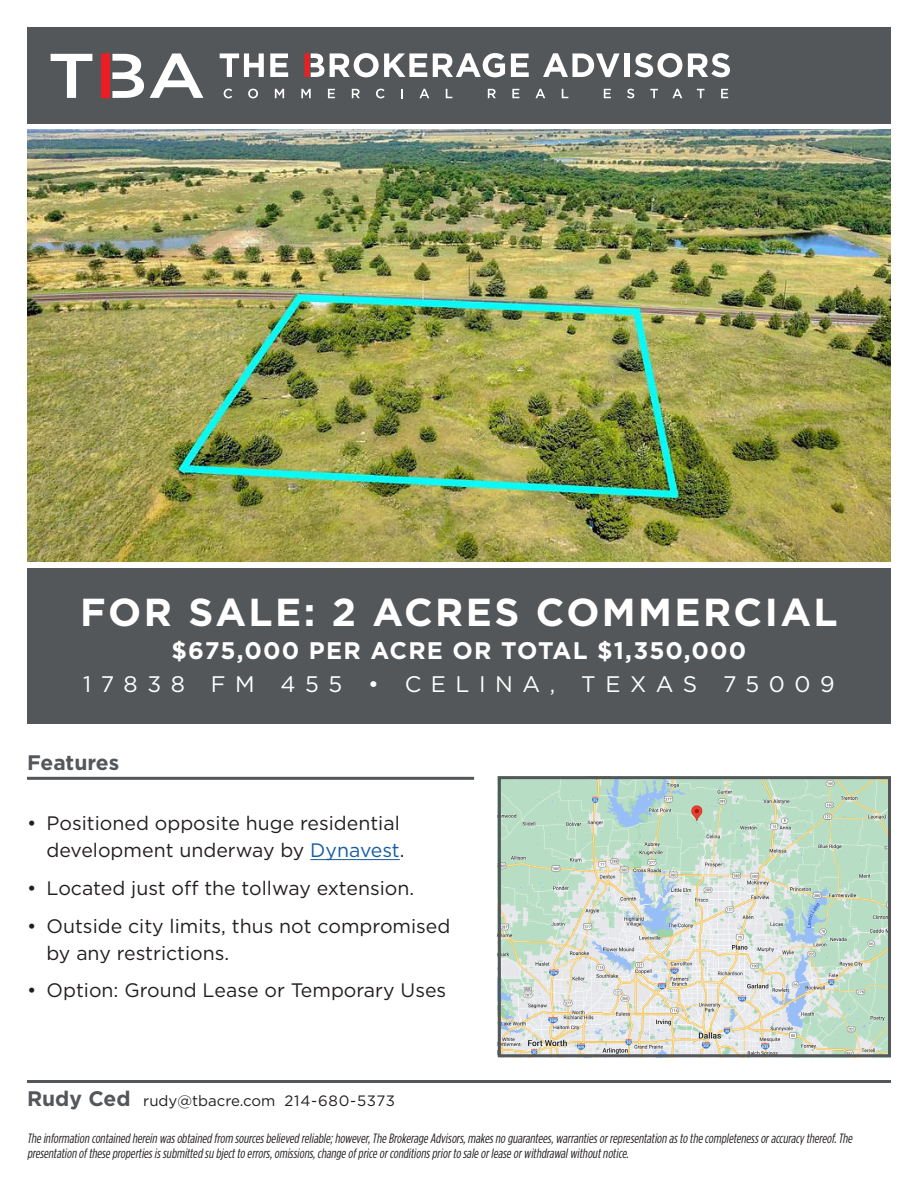
<style>
.page{position:relative;width:918px;height:1188px;background:#fff}
.page>*{position:absolute;margin:0;border:0;box-sizing:border-box;transform-origin:0 0}
.t1{font:700 39px "Gotham";letter-spacing:.06em;color:#fff}
.t2{font:700 24px "Gotham";letter-spacing:.05em;color:#fff}
.t3{font:22.5px "Gotham";letter-spacing:.425em;color:#fff}
.t4{font:700 21px "Gotham";color:#54575a}
.t5{font:19.5px/27px "Gotham";color:#231f20;text-align:right}
.t6{font:15px "Gotham";color:#231f20}
.t7{font:italic 13.5px/15px "Gotham Condensed";color:#231f20}
.s1{color:#175d9e}
.s2{font-weight:700;font-size:21px;color:#54575a}
</style>
<div class="page">
<img style="left:502px;top:780px;width:385px;height:273px">
<div style="left:498px;top:776px;width:393px;height:281px;border:3px solid #54575a"></div>
<hr style="left:27px;top:1080px;width:864px;height:3px;background:#54575a">
<hr style="left:310px;top:859px;width:90px;height:1px;background:#175d9e">
<hr style="left:27px;top:777px;width:447px;height:3px;background:#54575a">
<div style="left:27px;top:27px;width:864px;height:96px;background:#54575a"></div>
<img style="left:27px;top:130px;width:864px;height:432px">
<div style="left:27px;top:568px;width:864px;height:156px;background:#54575a"></div>
<svg style="left:220px;top:53px;width:44px;height:24px"></svg>
<svg style="left:270px;top:53px;width:18px;height:24px"></svg>
<svg style="left:330px;top:53px;width:97px;height:24px"></svg>
<svg style="left:433px;top:53px;width:72px;height:24px"></svg>
<svg style="left:511px;top:53px;width:18px;height:24px"></svg>
<svg style="left:543px;top:53px;width:77px;height:24px"></svg>
<div style="left:624px;top:53px;width:5px;height:24px;background:#fff"></div>
<svg style="left:635px;top:53px;width:47px;height:24px"></svg>
<svg style="left:688px;top:53px;width:42px;height:24px"></svg>
<svg style="left:224px;top:89px;width:8px;height:9px"></svg>
<svg style="left:248px;top:89px;width:10px;height:9px"></svg>
<svg style="left:275px;top:89px;width:9px;height:9px"></svg>
<svg style="left:301px;top:89px;width:10px;height:9px"></svg>
<svg style="left:328px;top:89px;width:7px;height:9px"></svg>
<svg style="left:352px;top:89px;width:8px;height:9px"></svg>
<svg style="left:376px;top:89px;width:9px;height:9px"></svg>
<svg style="left:401px;top:89px;width:2px;height:9px"></svg>
<svg style="left:419px;top:89px;width:10px;height:9px"></svg>
<svg style="left:446px;top:89px;width:6px;height:9px"></svg>
<svg style="left:488px;top:89px;width:8px;height:9px"></svg>
<svg style="left:512px;top:89px;width:7px;height:9px"></svg>
<svg style="left:535px;top:89px;width:10px;height:9px"></svg>
<svg style="left:562px;top:89px;width:6px;height:9px"></svg>
<svg style="left:604px;top:89px;width:7px;height:9px"></svg>
<svg style="left:627px;top:89px;width:7px;height:9px"></svg>
<svg style="left:650px;top:89px;width:8px;height:9px"></svg>
<svg style="left:672px;top:89px;width:10px;height:9px"></svg>
<svg style="left:697px;top:89px;width:8px;height:9px"></svg>
<svg style="left:721px;top:89px;width:7px;height:9px"></svg>
<svg style="left:51px;top:54px;width:41px;height:44px"></svg>
<svg style="left:150px;top:54px;width:53px;height:44px"></svg>
<svg style="left:101px;top:53px;width:43px;height:45px"></svg>
<svg style="left:305px;top:53px;width:19px;height:24px"></svg>
<p class="t1" style="left:80px;top:589px;width:759px">FOR SALE: 2 ACRES COMMERCIAL</p>
<p class="t2" style="left:172px;top:637px;width:576px">$675,000 PER ACRE OR TOTAL $1,350,000</p>
<p class="t3" style="left:83px;top:672px;width:753px">17838 FM 455 • CELINA, TEXAS 75009</p>
<p class="t4" style="left:27px;top:750px;width:94px">Features</p>
<p class="t5" style="left:27px;top:809px;width:379px">• Positioned opposite huge residential development underway by <span class="s1">Dynavest</span>.</p>
<p class="t5" style="left:27px;top:874px;width:389px">• Located just off the tollway extension.</p>
<p class="t5" style="left:46px;top:912px;width:405px;text-align:left;text-indent:-20px">• Outside city limits, thus not compromised by any restrictions.</p>
<p class="t5" style="left:27px;top:977px;width:421px">• Option: Ground Lease or Temporary Uses</p>
<p class="t6" style="left:27px;top:1093px;width:370px"><span class="s2">Rudy Ced</span> rudy@tbacre.com 214-680-5373</p>
<p class="t7" style="left:27px;top:1131px;width:829px">The information contained herein wasobtained from sourcesbelieved reliable;however,The Brokerage Advisors,makesno guarantees,warrantiesorrepresentation asto the completenessoraccuracy thereof.The presentation ofthese propertiesissubmitted su bjectto errors,omissions,change ofprice orconditionspriorto sale orlease orwithdrawalwithoutnotice.</p>
</div>
